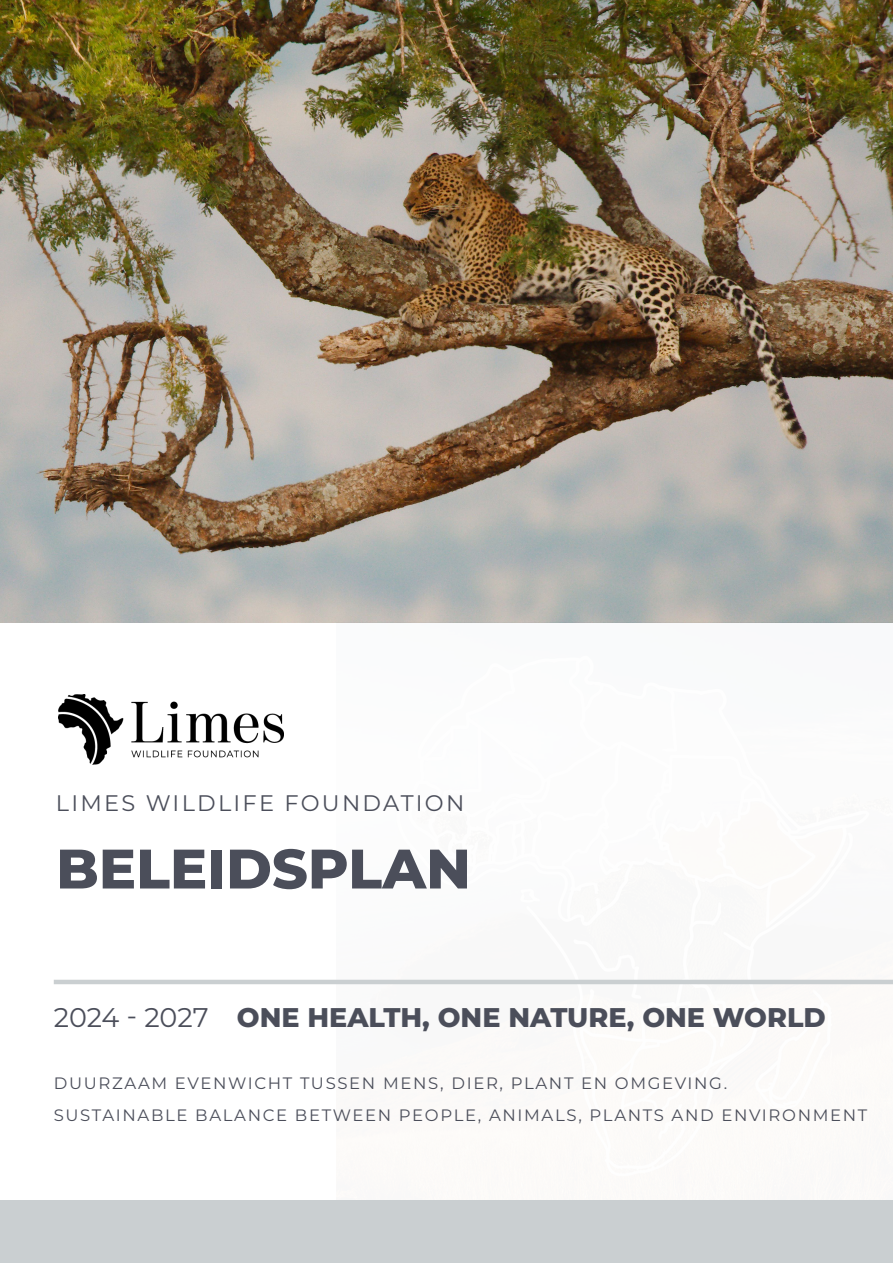
<style>
.page{position:relative;width:893px;height:1263px;background:#fff}
.page>*{position:absolute;margin:0;border:0;box-sizing:border-box;transform-origin:0 0}
.Heading{font:800 55.5px "Montserrat";color:#4b4e5a}
.Subheading_01{font:800 27px "Montserrat";color:#4b4e5a}
.Subheading_01-2{font:22.5px "Montserrat";letter-spacing:.1em;color:#4b4e5a}
.Subheading_01-3{font:16.5px "Montserrat";letter-spacing:.1em;color:#4b4e5a}
.s1{font-weight:400}
</style>
<div class="page">
<img style="left:0;top:0;width:893px;height:623px">
<div style="left:0;top:1200px;width:893px;height:63px;background:#cacfd1"></div>
<hr style="left:54px;top:980px;width:839px;height:4px;background:#cacfd1">
<img style="left:58px;top:694px;width:225px;height:70px">
<p class="Subheading_01-2" style="left:56px;top:787px;width:410px">LIMES WILDLIFE FOUNDATION</p>
<p class="Heading" style="left:56px;top:828px;width:416px">BELEIDSPLAN</p>
<p class="Subheading_01" style="left:54px;top:998px;width:774px"><span class="s1">2024 - 2027</span> ONE HEALTH, ONE NATURE, ONE WORLD</p>
<p class="Subheading_01-3" style="left:54px;top:1072px;width:675px">DUURZAAM EVENWICHT TUSSEN MENS, DIER, PLANT EN OMGEVING.</p>
<p class="Subheading_01-3" style="left:54px;top:1103px;width:815px">SUSTAINABLE BALANCE BETWEEN PEOPLE, ANIMALS, PLANTS AND ENVIRONMENT</p>
</div>
